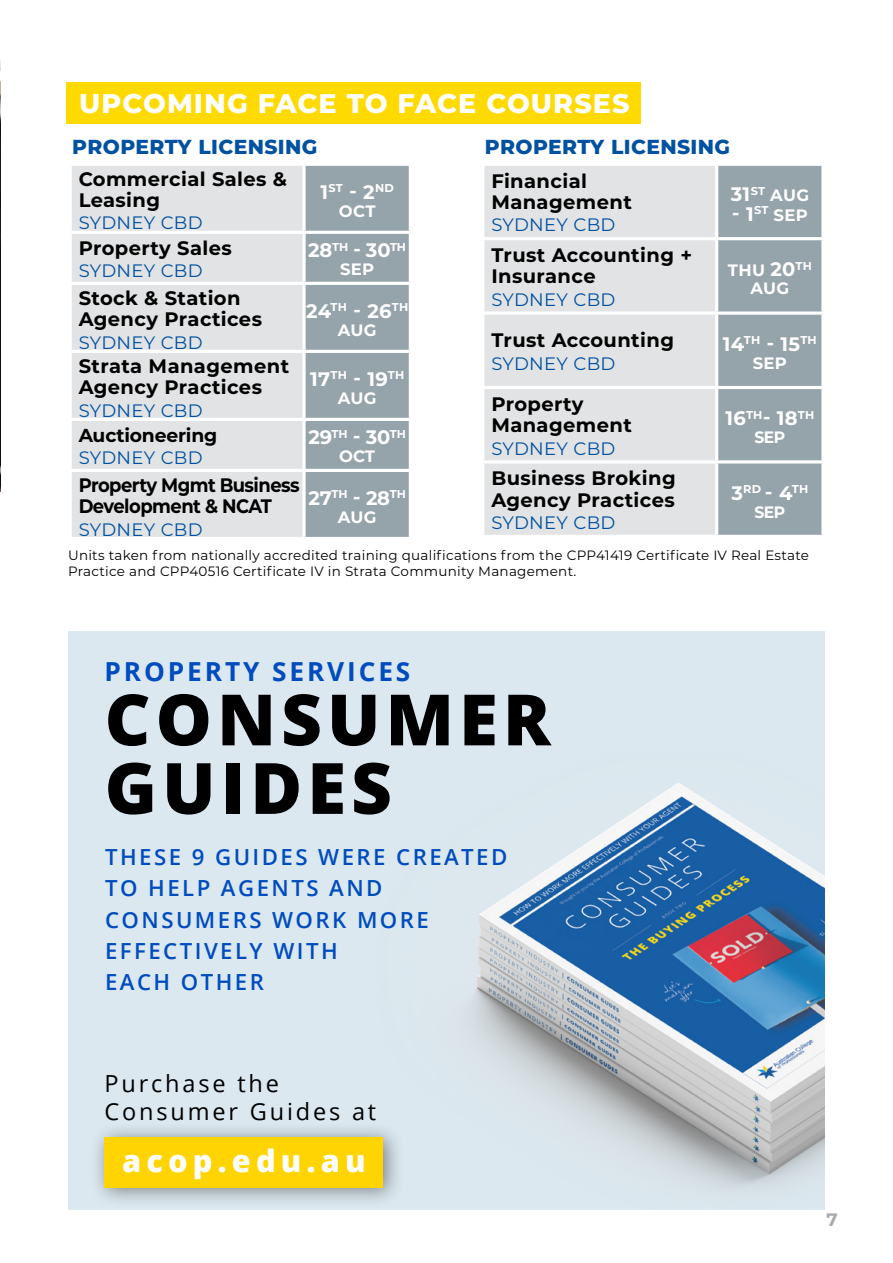
<style>
.page{position:relative;width:893px;height:1263px;background:#fff}
.page>*{position:absolute;margin:0;border:0;box-sizing:border-box;transform-origin:0 0}
.t1{font:800 70.8px/68.6px "Open Sans";letter-spacing:.07em;color:#000}
.t2{font:800 30.6px "Open Sans";letter-spacing:.17em;color:#fff}
.t3{font:800 27px "Montserrat";letter-spacing:.04em;color:#fff}
.t4{font:700 26.25px "Open Sans";letter-spacing:.11em;color:#004cbf}
.t5{font:23.55px/27.5px "Open Sans";letter-spacing:.12em;color:#000}
.t6{font:600 22.2px/31px "Open Sans";letter-spacing:.11em;color:#004cbf}
.t7{font:800 20.25px "Montserrat";letter-spacing:.02em;color:#0051a1}
.t8{font:700 19.5px/21px "Montserrat";letter-spacing:.02em;color:#000}
.t9{font:700 19.5px "Montserrat";letter-spacing:.015em;color:#fff}
.t10{font:700 19.5px/21px "Montserrat";letter-spacing:-.03em;color:#000;scale:.92 1}
.t11{font:700 18.75px "Montserrat";letter-spacing:-.01em;color:#000}
.t12{font:18px "Montserrat";letter-spacing:.02em;color:#0051a1}
.t13{font:700 18px "Montserrat";color:#a7a9ac}
.t14{font:700 16.5px/18px "Montserrat";letter-spacing:.02em;color:#fff;text-align:center}
.t15{font:700 16.5px "Montserrat";letter-spacing:.02em;color:#fff;scale:.95 1}
.t16{font:13.5px/16.5px "Montserrat";letter-spacing:.02em;color:#000}
.t17{font:700 11.4px "Montserrat";letter-spacing:.02em;color:#fff}
.s1{font-size:19.5px}
</style>
<div class="page">
<div style="left:68px;top:631px;width:757px;height:579px;background:#dbe8ef"></div>
<img style="left:468px;top:783px;width:357px;height:406px">
<img style="left:0;top:61px;width:1px;height:430px">
<svg style="left:72px;top:166px;width:337px;height:371px;background:#b5bdc3"></svg>
<div style="left:70px;top:283px;width:234px;height:68px;background:#e2e3e4"></div>
<div style="left:70px;top:351px;width:234px;height:68px;background:#e2e3e4"></div>
<div style="left:70px;top:419px;width:234px;height:51px;background:#e2e3e4"></div>
<div style="left:70px;top:470px;width:234px;height:68px;background:#e2e3e4"></div>
<svg style="left:302px;top:166px;width:4px;height:65px"></svg>
<hr style="left:69px;top:231px;width:235px;height:3px;background:#fff">
<hr style="left:304px;top:231px;width:108px;height:3px;background:#fff">
<svg style="left:302px;top:234px;width:4px;height:48px"></svg>
<hr style="left:69px;top:282px;width:235px;height:3px;background:#fff">
<hr style="left:69px;top:285px;width:3px;height:65px;background:#fff">
<hr style="left:304px;top:282px;width:108px;height:3px;background:#fff">
<svg style="left:302px;top:285px;width:4px;height:65px"></svg>
<hr style="left:69px;top:350px;width:235px;height:3px;background:#fff">
<hr style="left:69px;top:353px;width:3px;height:65px;background:#fff">
<hr style="left:304px;top:350px;width:108px;height:3px;background:#fff">
<svg style="left:302px;top:353px;width:4px;height:65px"></svg>
<hr style="left:69px;top:418px;width:235px;height:3px;background:#fff">
<hr style="left:69px;top:421px;width:3px;height:48px;background:#fff">
<hr style="left:304px;top:418px;width:108px;height:3px;background:#fff">
<svg style="left:302px;top:421px;width:4px;height:48px"></svg>
<hr style="left:69px;top:472px;width:3px;height:65px;background:#fff">
<svg style="left:302px;top:472px;width:4px;height:65px"></svg>
<hr style="left:69px;top:537px;width:235px;height:3px;background:#fff">
<hr style="left:69px;top:469px;width:235px;height:3px;background:#fff">
<hr style="left:304px;top:469px;width:108px;height:3px;background:#fff">
<div style="left:483px;top:164px;width:234px;height:75px;background:#e2e3e4"></div>
<div style="left:718px;top:166px;width:103px;height:369px;background:#95a3ab"></div>
<div style="left:484px;top:240px;width:231px;height:220px;background:#e2e3e4"></div>
<div style="left:483px;top:462px;width:234px;height:74px;background:#e2e3e4"></div>
<hr style="left:481px;top:166px;width:3px;height:71px;background:#fff">
<hr style="left:715px;top:166px;width:3px;height:71px;background:#fff">
<svg style="left:821px;top:166px;width:1px;height:71px"></svg>
<hr style="left:481px;top:237px;width:236px;height:3px;background:#fff">
<hr style="left:717px;top:237px;width:108px;height:3px;background:#fff">
<svg style="left:821px;top:240px;width:2px;height:71px"></svg>
<svg style="left:484px;top:311px;width:231px;height:4px"></svg>
<svg style="left:717px;top:311px;width:106px;height:4px"></svg>
<svg style="left:821px;top:315px;width:1px;height:71px"></svg>
<hr style="left:481px;top:386px;width:236px;height:3px;background:#fff">
<hr style="left:717px;top:386px;width:108px;height:3px;background:#fff">
<svg style="left:821px;top:389px;width:1px;height:71px"></svg>
<hr style="left:481px;top:460px;width:236px;height:3px;background:#fff">
<hr style="left:481px;top:463px;width:3px;height:72px;background:#fff">
<hr style="left:717px;top:460px;width:108px;height:3px;background:#fff">
<hr style="left:715px;top:463px;width:3px;height:72px;background:#fff">
<svg style="left:821px;top:463px;width:2px;height:72px"></svg>
<hr style="left:481px;top:535px;width:236px;height:3px;background:#fff">
<hr style="left:481px;top:163px;width:236px;height:3px;background:#fff">
<div style="left:89px;top:1121px;width:316px;height:87px;background:#000;opacity:.45"></div>
<div style="left:105px;top:1137px;width:278px;height:50px;background:#ffd400"></div>
<div style="left:67px;top:83px;width:574px;height:41px;background:#ffda00"></div>
<h3 class="t3" style="left:79px;top:84px;width:552px">UPCOMING FACE TO FACE COURSES</h3>
<p class="t7" style="left:72px;top:132px;width:247px">PROPERTY LICENSING</p>
<p class="t8" style="left:79px;top:168px;width:210px">Commercial Sales &amp;<br>Leasing</p>
<p class="t12" style="left:79px;top:211px;width:126px">SYDNEY CBD</p>
<p class="t17" style="left:320px;top:180px;width:75px"><span class="s1">1</span>ST <span class="s1">- 2</span>ND</p>
<p class="t14" style="left:339px;top:201px;width:38px">OCT</p>
<p class="t8" style="left:79px;top:237px;width:155px">Property Sales</p>
<p class="t12" style="left:79px;top:259px;width:126px">SYDNEY CBD</p>
<p class="t8" style="left:79px;top:287px;width:185px">Stock &amp; Station<br>Agency Practices</p>
<p class="t12" style="left:79px;top:330px;width:126px">SYDNEY CBD</p>
<p class="t8" style="left:79px;top:355px;width:212px">Strata Management<br>Agency Practices</p>
<p class="t12" style="left:79px;top:398px;width:126px">SYDNEY CBD</p>
<p class="t11" style="left:79px;top:421px;width:140px">Auctioneering</p>
<p class="t12" style="left:79px;top:445px;width:126px">SYDNEY CBD</p>
<p class="t9" style="left:308px;top:236px;width:99px">28<sup>TH</sup> - 30<sup>TH</sup></p>
<p class="t14" style="left:340px;top:259px;width:36px">SEP</p>
<p class="t9" style="left:306px;top:297px;width:104px">24<sup>TH</sup> - 26<sup>TH</sup></p>
<p class="t14" style="left:338px;top:320px;width:40px">AUG</p>
<p class="t9" style="left:310px;top:365px;width:96px">17<sup>TH</sup> - 19<sup>TH</sup></p>
<p class="t14" style="left:338px;top:388px;width:40px">AUG</p>
<p class="t9" style="left:308px;top:423px;width:99px">29<sup>TH</sup> - 30<sup>TH</sup></p>
<p class="t14" style="left:339px;top:447px;width:37px">OCT</p>
<p class="t10" style="left:79px;top:474px;width:242px">Property Mgmt Business<br>Development &amp; NCAT</p>
<p class="t12" style="left:79px;top:517px;width:126px">SYDNEY CBD</p>
<p class="t9" style="left:308px;top:484px;width:99px">27<sup>TH</sup> - 28<sup>TH</sup></p>
<p class="t14" style="left:338px;top:507px;width:40px">AUG</p>
<p class="t7" style="left:485px;top:132px;width:247px">PROPERTY LICENSING</p>
<p class="t8" style="left:491px;top:169px;width:142px">Financial<br>Management</p>
<p class="t12" style="left:491px;top:213px;width:126px">SYDNEY CBD</p>
<p class="t14" style="left:731px;top:185px;width:80px"><span class="s1">31</span><sup>ST</sup> AUG</p>
<p class="t14" style="left:732px;top:205px;width:78px"><span class="s1">- 1</span><sup>ST</sup> SEP</p>
<p class="t8" style="left:491px;top:244px;width:202px">Trust Accounting +<br>Insurance</p>
<p class="t12" style="left:491px;top:287px;width:126px">SYDNEY CBD</p>
<p class="t8" style="left:491px;top:329px;width:184px">Trust Accounting</p>
<p class="t12" style="left:491px;top:351px;width:126px">SYDNEY CBD</p>
<p class="t8" style="left:491px;top:393px;width:142px">Property<br>Management</p>
<p class="t12" style="left:491px;top:436px;width:126px">SYDNEY CBD</p>
<p class="t8" style="left:491px;top:467px;width:186px">Business Broking<br>Agency Practices</p>
<p class="t12" style="left:491px;top:510px;width:126px">SYDNEY CBD</p>
<p class="t14" style="left:728px;top:261px;width:86px">THU <span class="s1">20</span><sup>TH<br></sup>AUG</p>
<p class="t9" style="left:723px;top:330px;width:95px">14<sup>TH</sup> - 15<sup>TH</sup></p>
<p class="t14" style="left:753px;top:353px;width:36px">SEP</p>
<p class="t9" style="left:725px;top:404px;width:91px">16<sup>TH</sup>- 18<sup>TH</sup></p>
<p class="t15" style="left:754px;top:425px;width:34px">SEP</p>
<p class="t17" style="left:731px;top:481px;width:79px"><span class="s1">3</span>RD <span class="s1">- 4</span>TH</p>
<p class="t15" style="left:754px;top:500px;width:34px">SEP</p>
<p class="t16" style="left:68px;top:546px;width:742px">Units taken from nationally accredited training qualifications from the CPP41419 Certificate IV Real Estate<br>Practice and CPP40516 Certificate IV in Strata Community Management.</p>
<h3 class="t4" style="left:105px;top:653px;width:307px">PROPERTY SERVICES</h3>
<h1 class="t1" style="left:105px;top:682px;width:448px">CONSUMER<br>GUIDES</h1>
<p class="t6" style="left:105px;top:841px;width:404px">THESE 9 GUIDES WERE CREATED<br>TO HELP AGENTS AND<br>CONSUMERS WORK MORE<br>EFFECTIVELY WITH<br>EACH OTHER</p>
<p class="t5" style="left:105px;top:1069px;width:273px">Purchase the<br>Consumer Guides at</p>
<h2 class="t2" style="left:122px;top:1137px;width:245px">acop.edu.au</h2>
<p class="t13" style="left:826px;top:1207px;width:13px">7</p>
</div>
